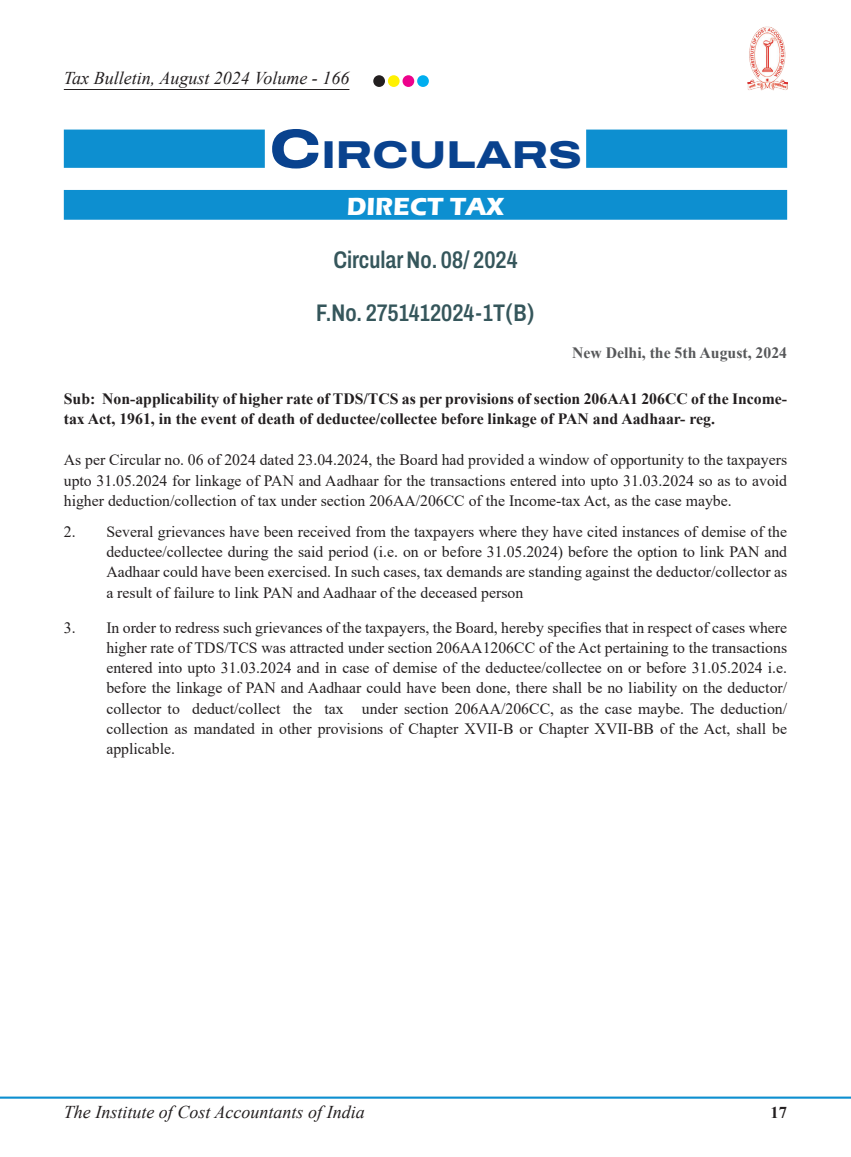
<style>
.page{position:relative;width:851px;height:1157px;background:#fff}
.page>*{position:absolute;margin:0;border:0;box-sizing:border-box;transform-origin:0 0}
.Notification___Press{font:800 38.85px "Archivo Expanded";color:#09428e}
.Indirect___Direct{font:700 25.5px "Eras ITC";color:#fff}
.Notification_Head{font:600 24px "Archivo Condensed";color:#35565b}
.t1{font:italic 18px "Times New Roman";color:#231f20}
.t2{font:700 16.5px "Times New Roman";color:#231f20}
.Tab_Setting_1{font:15.75px/20.2px "Times New Roman";color:#231f20;text-align:justify}
.Body{font:15.75px/20.2px "Times New Roman";color:#231f20;text-align:justify}
.Body-2{font:700 15.75px/20.2px "Times New Roman";color:#231f20}
.Notification_Date{font:700 15.75px "Times New Roman";color:#57585a}
.s1{font-size:55.5px}
</style>
<div class="page">
<hr style="left:0;top:1096px;width:850px;height:2px;background:#0d8fd0">
<img style="left:747px;top:26px;width:40px;height:64px">
<hr style="left:64px;top:89px;width:285px;height:1px;background:#231f20">
<div style="left:373px;top:75px;width:12px;height:12px;background:#231f20;border-radius:50%"></div>
<div style="left:388px;top:75px;width:11px;height:12px;background:#fff101;border-radius:50%"></div>
<div style="left:402px;top:75px;width:12px;height:12px;background:#ed028c;border-radius:50%"></div>
<div style="left:417px;top:75px;width:12px;height:12px;background:#00aeef;border-radius:50%"></div>
<div style="left:64px;top:130px;width:723px;height:38px;background:#0d8fd0"></div>
<div style="left:265px;top:125px;width:321px;height:51px;background:#fff"></div>
<div style="left:64px;top:190px;width:723px;height:30px;background:#0d8fd0"></div>
<p class="t1" style="left:64px;top:66px;width:287px">Tax Bulletin, August 2024 Volume - 166</p>
<p class="Notification___Press" style="left:269px;top:125px;width:314px"><span class="s1">C</span> IRCULARS</p>
<p class="Indirect___Direct" style="left:347px;top:192px;width:159px">DIRECT TAX</p>
<p class="Notification_Head" style="left:333px;top:242px;width:186px">Circular No. 08/ 2024</p>
<p class="Notification_Head" style="left:316px;top:295px;width:220px">F.No. 2751412024-1T(B)</p>
<p class="Notification_Date" style="left:572px;top:341px;width:216px">New Delhi, the 5th August, 2024</p>
<p class="Body-2" style="left:64px;top:388px;width:724px">Sub: Non-applicability of higher rate of TDS/TCS as per provisions of section 206AA1 206CC of the Income&shy;tax Act, 1961, in the event of death of deductee/collectee before linkage of PAN and Aadhaar- reg.</p>
<p class="Body" style="left:64px;top:449px;width:724px">As per Circular no. 06 of 2024 dated 23.04.2024, the Board had provided a window of opportunity to the taxpayers upto 31.05.2024 for linkage of PAN and Aadhaar for the transactions entered into upto 31.03.2024 so as to avoid higher deduction/collection of tax under section 206AA/206CC of the Income-tax Act, as the case maybe.</p>
<p class="Tab_Setting_1" style="left:106px;top:521px;width:682px;text-indent:-43px">2. Several grievances have been received from the taxpayers where they have cited instances of demise of the deductee/collectee during the said period (i.e. on or before 31.05.2024) before the option to link PAN and Aadhaar could have been exercised. In such cases, tax demands are standing against the deductor/collector as a result of failure to link PAN and Aadhaar of the deceased person</p>
<p class="Tab_Setting_1" style="left:106px;top:617px;width:682px;text-indent:-43px">3. In order to redress such grievances of the taxpayers, the Board, hereby specifies that in respect of cases where higher rate of TDS/TCS was attracted under section 206AA1206CC of the Act pertaining to the transactions entered into upto 31.03.2024 and in case of demise of the deductee/collectee on or before 31.05.2024 i.e. before the linkage of PAN and Aadhaar could have been done, there shall be no liability on the deductor/ collector to deduct/collect the tax under section 206AA/206CC, as the case maybe. The deduction/ collection as mandated in other provisions of Chapter XVII-B or Chapter XVII-BB of the Act, shall be applicable.</p>
<p class="t1" style="left:64px;top:1099px;width:302px">The Institute of Cost Accountants of India</p>
<p class="t2" style="left:770px;top:1100px;width:18px">17</p>
</div>
